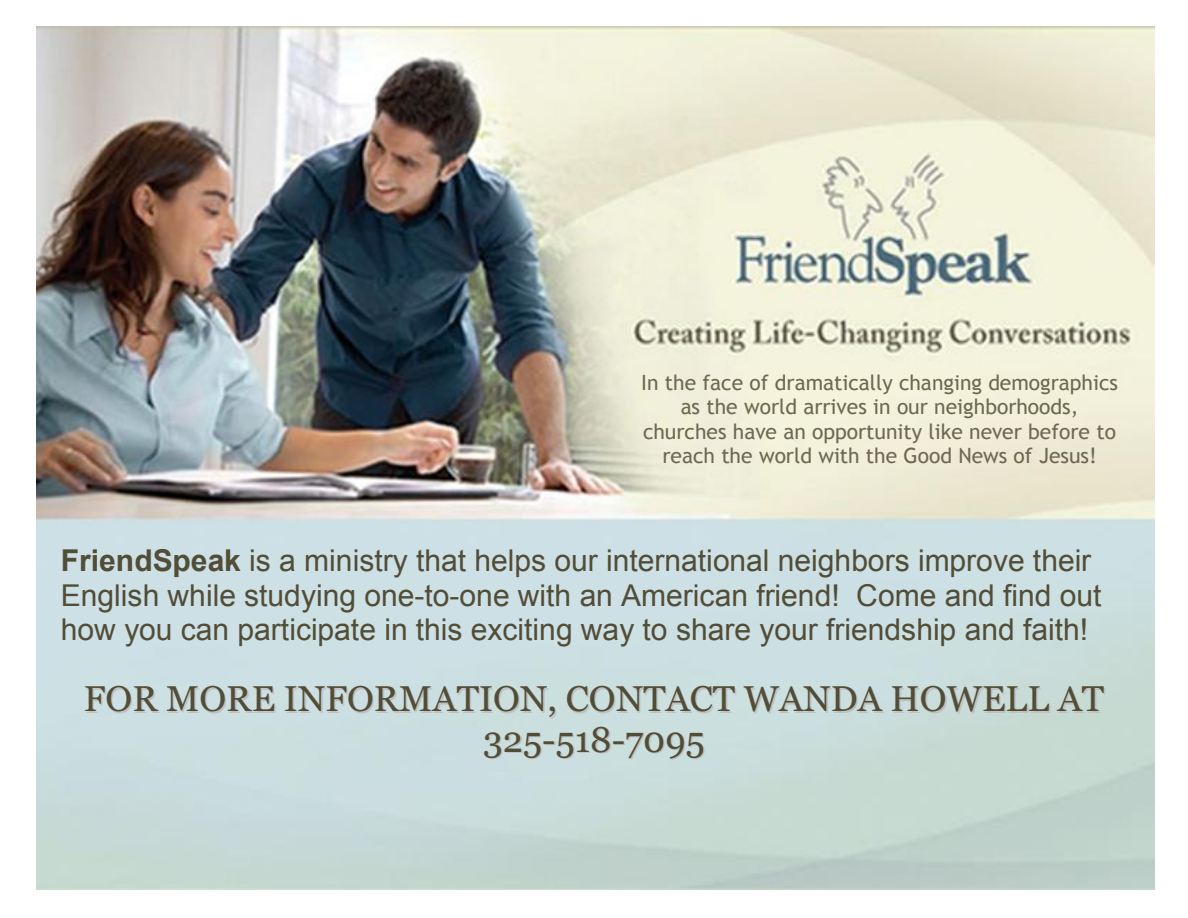
<style>
.page{position:relative;width:1188px;height:918px;background:#fff}
.page>*{position:absolute;margin:0;border:0;box-sizing:border-box;transform-origin:0 0}
.t1{font:36px/40.8px "Georgia";color:#524d37;text-align:center}
.t2{font:30px/34.7px "Arial";color:#524d37}
.t3{font:21px/24.3px "Trebuchet MS";color:#6d6850;text-align:center}
.s1{font-weight:700}
</style>
<div class="page">
<img style="left:36px;top:27px;width:1118px;height:862px">
<p class="t3" style="left:641px;top:370px;width:478px">In the face of dramatically changing demographics as the world arrives in our neighborhoods, churches have an opportunity like never before to reach the world with the Good News of Jesus!</p>
<p class="t2" style="left:61px;top:543px;width:1042px"><span class="s1">FriendSpeak</span> is a ministry that helps our international neighbors improve their<br>English while studying one-to-one with an American friend! Come and find out how you can participate in this exciting way to share your friendship and faith!</p>
<p class="t1" style="left:84px;top:678px;width:1022px">FOR MORE INFORMATION, CONTACT WANDA HOWELL AT<br>325-518-7095</p>
</div>
